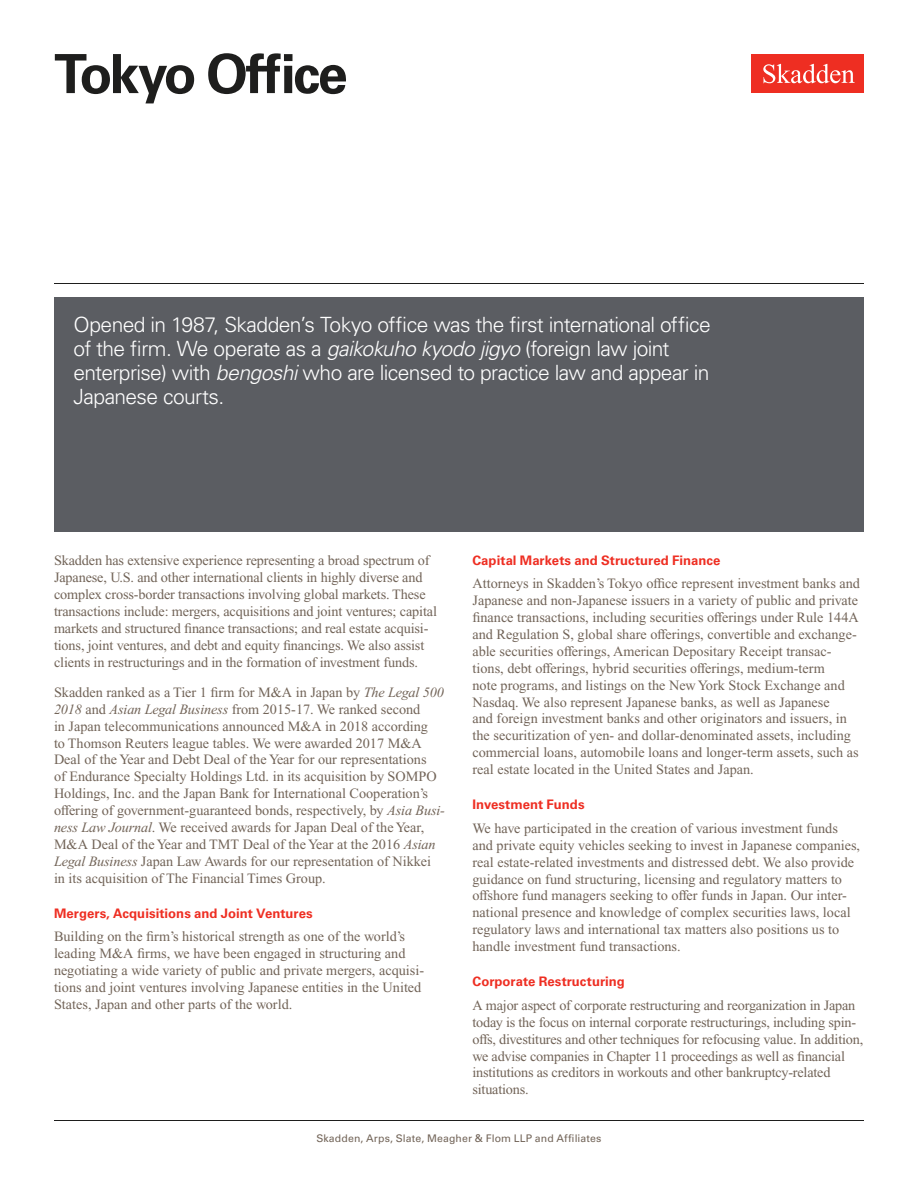
<style>
.page{position:relative;width:918px;height:1188px;background:#fff}
.page>*{position:absolute;margin:0;border:0;box-sizing:border-box;transform-origin:0 0}
.Practice_Area{font:700 54px "Univers LT Std";letter-spacing:-.045em;color:#1e1e1d}
.Feature_Box{font:300 21px/24px "Univers LT Std";letter-spacing:-.03em;color:#fff}
.Main_Body{font:14.25px/16.8px "Times New Roman PS Std";color:#726458}
.t1{font:700 13.2px "Univers LT Std";letter-spacing:.005em;color:#ee2e22}
.t2{font:10.5px "Univers LT Std";letter-spacing:.01em;color:#726458}
.s1{font-style:italic}
</style>
<div class="page">
<div style="left:752px;top:54px;width:112px;height:39px;background:#ee2e22"></div>
<svg style="left:763px;top:64px;width:92px;height:19px"></svg>
<div style="left:54px;top:297px;width:810px;height:234px;background:#5b5d62"></div>
<hr style="left:54px;top:1120px;width:810px;height:1px;background:#1e1e1d">
<hr style="left:54px;top:283px;width:810px;height:1px;background:#1e1e1d">
<h1 class="Practice_Area" style="left:54px;top:42px;width:295px">Tokyo Office</h1>
<p class="Feature_Box" style="left:74px;top:312px;width:639px">Opened in 1987, Skadden’s Tokyo office was the first international office of the firm. We operate as a <span class="s1">gaikokuho kyodo jigyo</span> (foreign law joint enterprise) with <span class="s1">bengoshi</span> who are licensed to practice law and appear in Japanese courts.</p>
<p class="Main_Body" style="left:54px;top:552px;width:384px">Skadden has extensive experience representing a broad spectrum of Japanese, U.S. and other international clients in highly diverse and complex cross-border transactions involving global markets. These transactions include: mergers, acquisitions and joint ventures; capital markets and structured finance transactions; and real estate acquisi&shy;tions, joint ventures, and debt and equity financings. We also assist clients in restructurings and in the formation of investment funds.</p>
<p class="Main_Body" style="left:54px;top:684px;width:393px">Skadden ranked as a Tier 1 firm for M&amp;A in Japan by <span class="s1">The Legal 500<br>2018</span> and <span class="s1">Asian Legal Business</span> from 2015-17. We ranked second<br>in Japan telecommunications announced M&amp;A in 2018 according<br>to Thomson Reuters league tables. We were awarded 2017 M&amp;A Deal of the Year and Debt Deal of the Year for our representations<br>of Endurance Specialty Holdings Ltd. in its acquisition by SOMPO Holdings, Inc. and the Japan Bank for International Cooperation’s offering of government-guaranteed bonds, respectively, by <span class="s1">Asia Busi&shy;ness Law Journal</span>. We received awards for Japan Deal of the Year, M&amp;A Deal of the Year and TMT Deal of the Year at the 2016 <span class="s1">Asian Legal Business</span> Japan Law Awards for our representation of Nikkei in its acquisition of The Financial Times Group.</p>
<h2 class="t1" style="left:54px;top:905px;width:260px">Mergers, Acquisitions and Joint Ventures</h2>
<p class="Main_Body" style="left:54px;top:928px;width:372px">Building on the firm’s historical strength as one of the world’s leading M&amp;A firms, we have been engaged in structuring and negotiating a wide variety of public and private mergers, acquisi&shy;tions and joint ventures involving Japanese entities in the United States, Japan and other parts of the world.</p>
<h2 class="t1" style="left:472px;top:552px;width:250px">Capital Markets and Structured Finance</h2>
<p class="Main_Body" style="left:472px;top:575px;width:389px">Attorneys in Skadden’s Tokyo office represent investment banks and Japanese and non-Japanese issuers in a variety of public and private finance transactions, including securities offerings under Rule 144A and Regulation S, global share offerings, convertible and exchange&shy;able securities offerings, American Depositary Receipt transac&shy;tions, debt offerings, hybrid securities offerings, medium-term<br>note programs, and listings on the New York Stock Exchange and Nasdaq. We also represent Japanese banks, as well as Japanese<br>and foreign investment banks and other originators and issuers, in the securitization of yen- and dollar-denominated assets, including commercial loans, automobile loans and longer-term assets, such as real estate located in the United States and Japan.</p>
<h2 class="t1" style="left:472px;top:797px;width:114px">Investment Funds</h2>
<p class="Main_Body" style="left:472px;top:820px;width:389px">We have participated in the creation of various investment funds and private equity vehicles seeking to invest in Japanese companies, real estate-related investments and distressed debt. We also provide guidance on fund structuring, licensing and regulatory matters to offshore fund managers seeking to offer funds in Japan. Our inter&shy;national presence and knowledge of complex securities laws, local regulatory laws and international tax matters also positions us to handle investment fund transactions.</p>
<h2 class="t1" style="left:472px;top:974px;width:154px">Corporate Restructuring</h2>
<p class="Main_Body" style="left:472px;top:997px;width:392px">A major aspect of corporate restructuring and reorganization in Japan today is the focus on internal corporate restructurings, including spin&shy;offs, divestitures and other techniques for refocusing value. In addition, we advise companies in Chapter 11 proceedings as well as financial institutions as creditors in workouts and other bankruptcy-related situations.</p>
<p class="t2" style="left:316px;top:1132px;width:287px">Skadden, Arps, Slate, Meagher &amp; Flom LLP and Affiliates</p>
</div>
